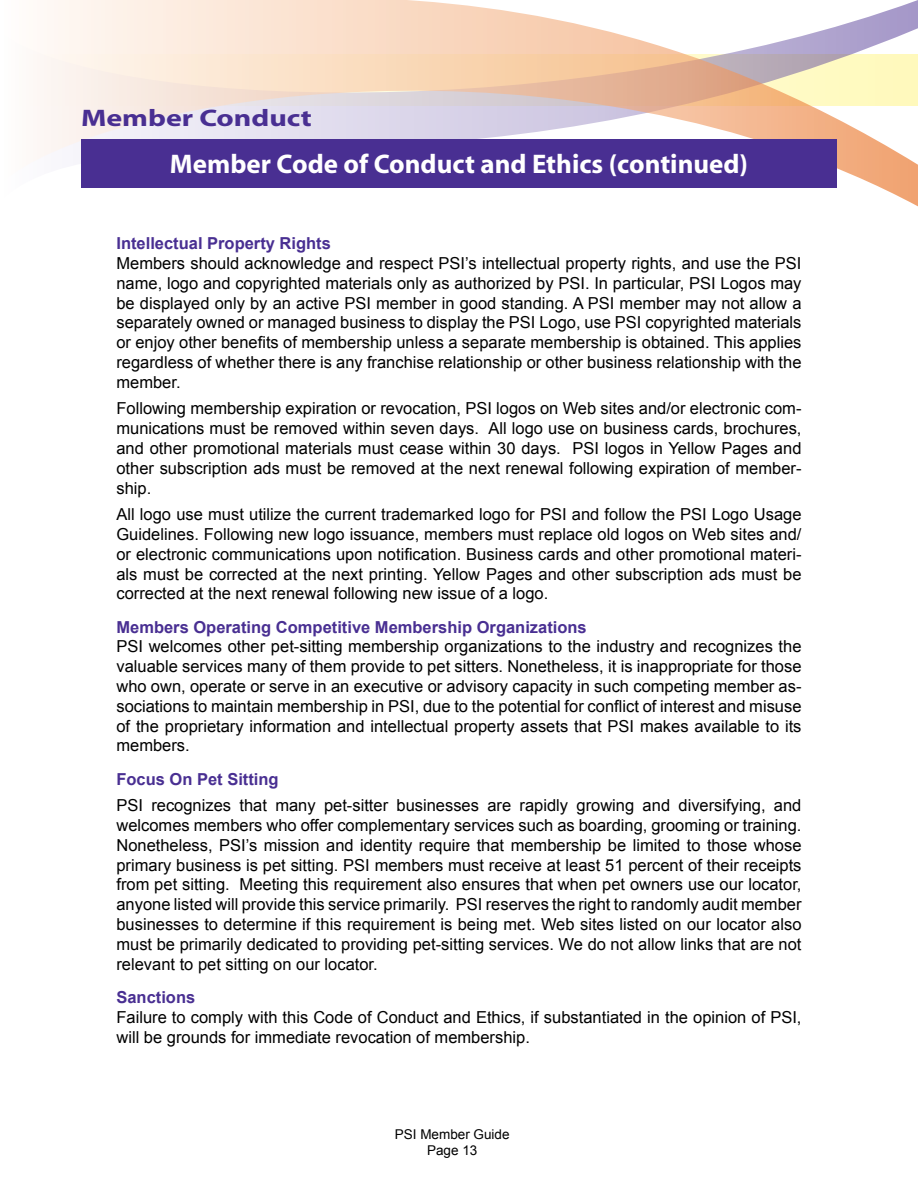
<style>
.page{position:relative;width:918px;height:1188px;background:#fff}
.page>*{position:absolute;margin:0;border:0;box-sizing:border-box;transform-origin:0 0}
.t1{font:700 27px "Myriad";color:#fff}
.t2{font:700 24px "Myriad";color:#492f92;scale:1.25 1}
.t3{font:16.5px/19.8px "Arial";color:#000;text-align:justify}
.t4{font:700 16.5px "Arial";color:#492f92}
.t5{font:13.5px/16.2px "Arial";color:#000;text-align:center}
</style>
<div class="page">
<svg style="left:37px;top:0;width:881px;height:206px"></svg>
<div style="left:81px;top:139px;width:756px;height:48px;background:#492f92"></div>
<h2 class="t2" style="left:81px;top:106px;width:186px">Member Conduct</h2>
<h1 class="t1" style="left:170px;top:150px;width:580px">Member Code of Conduct and Ethics (continued)</h1>
<p class="t4" style="left:116px;top:233px;width:216px">Intellectual Property Rights</p>
<p class="t3" style="left:116px;top:254px;width:687px">Members should acknowledge and respect PSI’s intellectual property rights, and use the PSI name, logo and copyrighted materials only as authorized by PSI. In particular, PSI Logos may be displayed only by an active PSI member in good standing. A PSI member may not allow a separately owned or managed business to display the PSI Logo, use PSI copyrighted materials or enjoy other benefits of membership unless a separate membership is obtained. This applies regardless of whether there is any franchise relationship or other business relationship with the member.</p>
<p class="t3" style="left:116px;top:399px;width:687px">Following membership expiration or revocation, PSI logos on Web sites and/or electronic com&shy;munications must be removed within seven days. All logo use on business cards, brochures, and other promotional materials must cease within 30 days. PSI logos in Yellow Pages and other subscription ads must be removed at the next renewal following expiration of member&shy;ship.</p>
<p class="t3" style="left:116px;top:505px;width:687px">All logo use must utilize the current trademarked logo for PSI and follow the PSI Logo Usage Guidelines. Following new logo issuance, members must replace old logos on Web sites and/ or electronic communications upon notification. Business cards and other promotional materi&shy;als must be corrected at the next printing. Yellow Pages and other subscription ads must be corrected at the next renewal following new issue of a logo.</p>
<p class="t4" style="left:116px;top:616px;width:472px">Members Operating Competitive Membership Organizations</p>
<p class="t3" style="left:116px;top:637px;width:687px">PSI welcomes other pet-sitting membership organizations to the industry and recognizes the valuable services many of them provide to pet sitters. Nonetheless, it is inappropriate for those who own, operate or serve in an executive or advisory capacity in such competing member as&shy;sociations to maintain membership in PSI, due to the potential for conflict of interest and misuse of the proprietary information and intellectual property assets that PSI makes available to its members.</p>
<p class="t4" style="left:116px;top:768px;width:164px">Focus On Pet Sitting</p>
<p class="t3" style="left:116px;top:796px;width:687px">PSI recognizes that many pet-sitter businesses are rapidly growing and diversifying, and welcomes members who offer complementary services such as boarding, grooming or training.<br>Nonetheless, PSI’s mission and identity require that membership be limited to those whose primary business is pet sitting. PSI members must receive at least 51 percent of their receipts from pet sitting. Meeting this requirement also ensures that when pet owners use our locator, anyone listed will provide this service primarily. PSI reserves the right to randomly audit member businesses to determine if this requirement is being met. Web sites listed on our locator also must be primarily dedicated to providing pet-sitting services. We do not allow links that are not relevant to pet sitting on our locator.</p>
<p class="t4" style="left:116px;top:986px;width:80px">Sanctions</p>
<p class="t3" style="left:116px;top:1007px;width:687px">Failure to comply with this Code of Conduct and Ethics, if substantiated in the opinion of PSI, will be grounds for immediate revocation of membership.</p>
<p class="t5" style="left:395px;top:1127px;width:116px">PSI Member Guide<br>Page 13</p>
</div>
